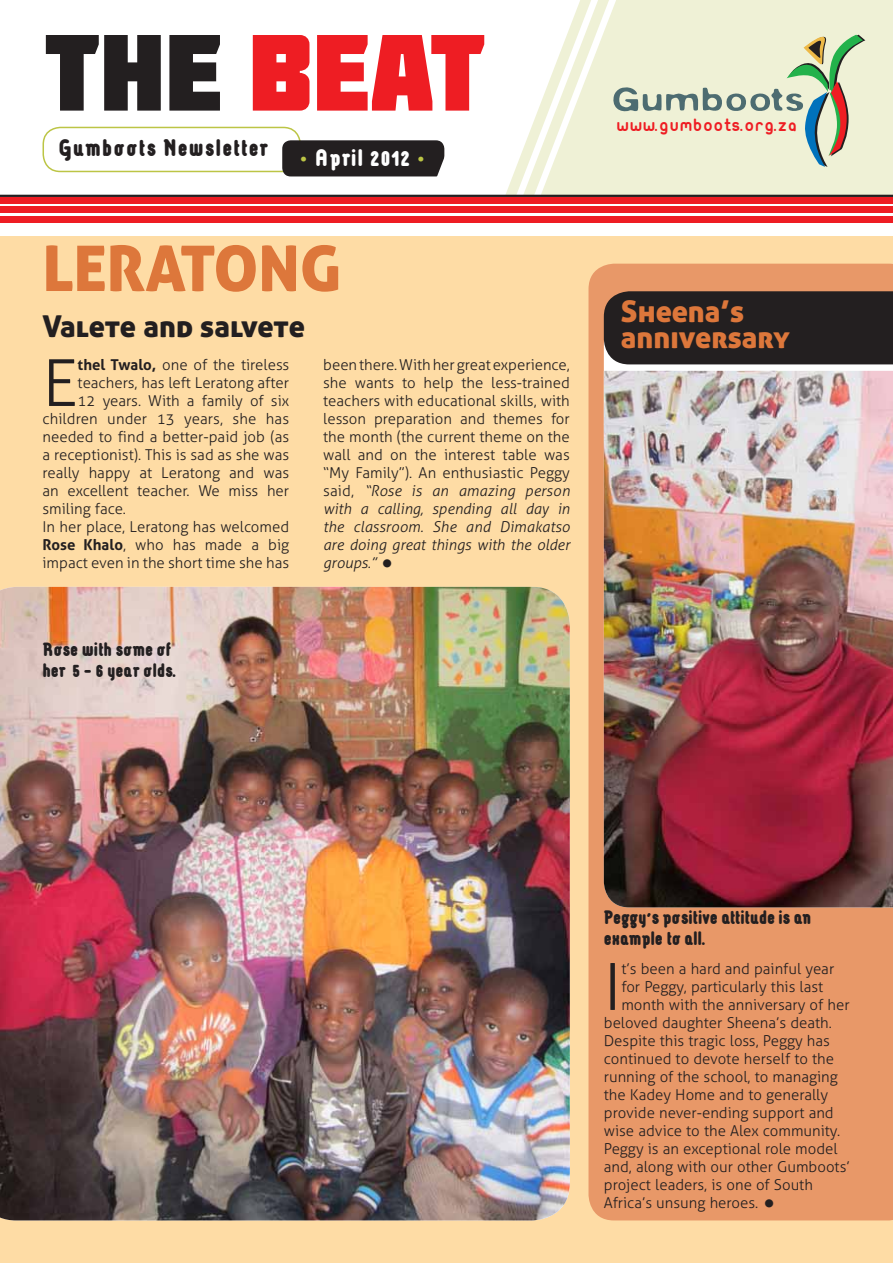
<style>
.page{position:relative;width:893px;height:1263px;background:#fff}
.page>*{position:absolute;margin:0;border:0;box-sizing:border-box;transform-origin:0 0}
.t1{font:108px "Molot";color:#ee1d23}
.t2{font:300 64.95px "Aller";color:#231f20}
.t3{font:63px "Aller Display";color:#dd773b}
.t4{font:300 36px "Aller";color:#231f20}
.t5{font:30px/25.5px "Aller Display";color:#dd773b}
.t6{font:30px "Aller Display";color:#231f20}
.t7{font:24px "Luco Sans 923";letter-spacing:.05em;color:#231f20}
.t8{font:24px "Luco Sans 923";letter-spacing:.05em;color:#fff}
.t9{font:19.5px/21px "Luco Sans 923";color:#231f20}
.t10{font:18.9px "Ubuntu Title";letter-spacing:.07em;color:#ee1d23}
.t11{font:300 15px/18px "Aller";color:#231f20;text-align:justify}
.s1{color:#231f20}
.s2{color:#bcc545}
.s3{font-weight:700}
.s4{font-style:italic}
</style>
<div class="page">
<div style="left:865px;top:0;width:28px;height:195px;background:#eff1d6"></div>
<div style="left:43px;top:127px;width:258px;height:45px;border:2px solid #bcc545;border-radius:17px"></div>
<svg style="left:505px;top:0;width:360px;height:195px;background:#e6e9d3"></svg>
<div style="left:0;top:197px;width:893px;height:6px;background:#ee1d23"></div>
<div style="left:0;top:207px;width:893px;height:6px;background:#ee1d23"></div>
<div style="left:0;top:217px;width:893px;height:6px;background:#ee1d23"></div>
<div style="left:282px;top:140px;width:162px;height:36px;background:#231f20;border-radius:9px"></div>
<svg style="left:435px;top:156px;width:10px;height:21px"></svg>
<hr style="left:0;top:195px;width:893px;height:2px;background:#231f20">
<div style="left:0;top:236px;width:893px;height:1027px;background:#fedca5"></div>
<div style="left:588px;top:264px;width:305px;height:956px;background:#e89868"></div>
<img style="left:0;top:587px;width:570px;height:633px">
<img style="left:604px;top:371px;width:289px;height:536px">
<div style="left:604px;top:291px;width:289px;height:73px;background:#231f20"></div>
<h1 class="t1" style="left:45px;top:9px;width:442px"><span class="s1">THE</span> BEAT</h1>
<h3 class="t7" style="left:58px;top:136px;width:211px">Gumboots Newsletter</h3>
<h3 class="t8" style="left:299px;top:146px;width:127px"><span class="s2">•</span> April 2012 <span class="s2">•</span></h3>
<h3 class="t3" style="left:43px;top:228px;width:300px">LERATONG</h3>
<h3 class="t6" style="left:43px;top:307px;width:264px">Valete and salvete</h3>
<h2 class="t2" style="left:43px;top:344px;width:37px">E</h2>
<p class="t11" style="left:78px;top:356px;width:213px"><span class="s3">thel Twalo,</span> one of the tireless</p>
<p class="t11" style="left:78px;top:374px;width:213px">teachers, has left Leratong after</p>
<p class="t11" style="left:78px;top:392px;width:213px">12 years. With a family of six</p>
<p class="t11" style="left:43px;top:410px;width:248px">children under 13 years, she has</p>
<p class="t11" style="left:43px;top:428px;width:248px">needed to find a better-paid job (as</p>
<p class="t11" style="left:43px;top:446px;width:248px">a receptionist). This is sad as she was</p>
<p class="t11" style="left:43px;top:464px;width:248px">really happy at Leratong and was</p>
<p class="t11" style="left:43px;top:482px;width:248px">an excellent teacher. We miss her</p>
<p class="t11" style="left:43px;top:500px;width:85px">smiling face.</p>
<p class="t11" style="left:43px;top:518px;width:248px">In her place, Leratong has welcomed</p>
<p class="t11" style="left:43px;top:536px;width:248px"><span class="s3">Rose Khalo</span>, who has made a big</p>
<p class="t11" style="left:43px;top:554px;width:248px">impact even in the short time she has</p>
<p class="t11" style="left:323px;top:356px;width:248px">been there. With her great experience, she wants to help the less-trained teachers with educational skills, with lesson preparation and themes for the month (the current theme on the wall and on the interest table was “My Family”). An enthusiastic Peggy said, <span class="s4">“Rose is an amazing person with a calling, spending all day in the classroom. She and Dimakatso are doing great things with the older groups.”</span></p>
<h3 class="t4" style="left:380px;top:543px;width:15px">•</h3>
<h3 class="t9" style="left:43px;top:639px;width:135px">Rose with some of her 5 - 6 year olds.</h3>
<p class="t10" style="left:617px;top:115px;width:181px">www.gumboots.org.za</p>
<h3 class="t5" style="left:621px;top:298px;width:171px">Sheena’s anniversary</h3>
<h3 class="t9" style="left:604px;top:908px;width:209px">Peggy’s positive attitude is an example to all.</h3>
<h2 class="t2" style="left:604px;top:948px;width:19px">I</h2>
<p class="t11" style="left:621px;top:959px;width:214px">t’s been a hard and painful year</p>
<p class="t11" style="left:621px;top:977px;width:203px">for Peggy, particularly this last</p>
<p class="t11" style="left:621px;top:995px;width:230px">month with the anniversary of her</p>
<p class="t11" style="left:604px;top:1013px;width:229px">beloved daughter Sheena’s death.</p>
<p class="t11" style="left:604px;top:1031px;width:228px">Despite this tragic loss, Peggy has</p>
<p class="t11" style="left:604px;top:1049px;width:232px">continued to devote herself to the</p>
<p class="t11" style="left:604px;top:1067px;width:236px">running of the school, to managing</p>
<p class="t11" style="left:604px;top:1085px;width:226px">the Kadey Home and to generally</p>
<p class="t11" style="left:604px;top:1103px;width:231px">provide never-ending support and</p>
<p class="t11" style="left:604px;top:1121px;width:238px">wise advice to the Alex community.</p>
<p class="t11" style="left:604px;top:1139px;width:235px">Peggy is an exceptional role model</p>
<p class="t11" style="left:604px;top:1157px;width:248px">and, along with our other Gumboots’</p>
<p class="t11" style="left:604px;top:1175px;width:211px">project leaders, is one of South</p>
<p class="t11" style="left:604px;top:1193px;width:156px">Africa’s unsung heroes.</p>
<h3 class="t4" style="left:762px;top:1182px;width:15px">•</h3>
</div>
